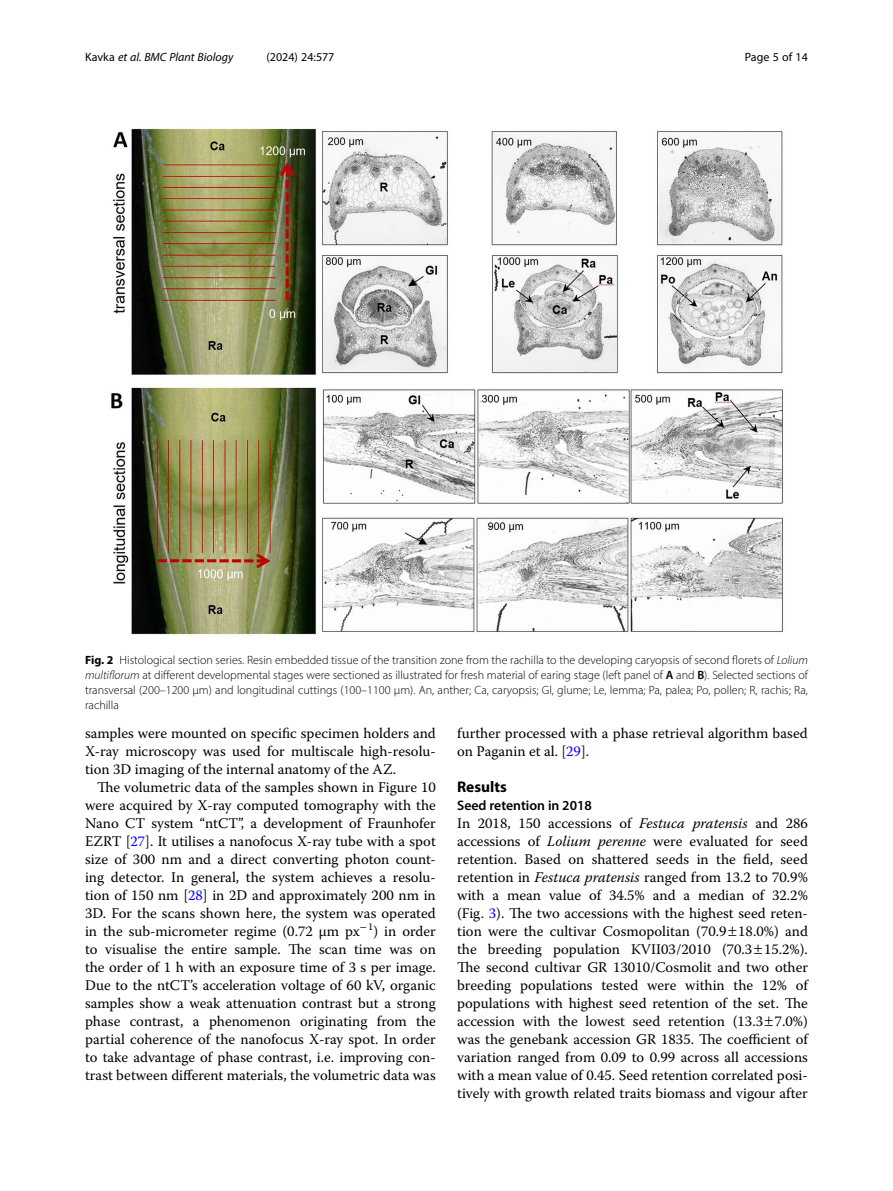
<style>
.page{position:relative;width:893px;height:1191px;background:#fff}
.page>*{position:absolute;margin:0;border:0;box-sizing:border-box;transform-origin:0 0}
.Head_1{font:700 15.45px "Myriad Pro";color:#000}
.Body_Text{font:14.7px/18px "Warnock Pro";color:#000;text-align:justify}
.Body_Text_Indent{font:14.7px/18px "Warnock Pro";color:#000;text-align:justify}
.Head_2_After_1{font:600 13.8px "Myriad Pro";color:#000}
.Figure_Caption{font:300 12px/15px "Myriad Pro";color:#000;text-align:justify}
.t1{font:italic 12px "Myriad Pro";color:#000}
.t2{font:12px "Myriad Pro";color:#000}
.s1{font-style:normal}
.s2{font-weight:700}
.s3{font-style:italic}
.s4{font-weight:600}
.s5{color:#00f}
</style>
<div class="page">
<img style="left:111px;top:128px;width:672px;height:507px">
<p class="t1" style="left:85px;top:50px;width:150px"><span class="s1">Kavka</span> et al. BMC Plant Biology</p>
<p class="t2" style="left:266px;top:50px;width:70px">(2024) 24:577</p>
<p class="t2" style="left:745px;top:50px;width:65px">Page 5 of 14</p>
<p class="Figure_Caption" style="left:85px;top:652px;width:724px"><span class="s2">Fig. 2</span> Histological section series. Resin embedded tissue of the transition zone from the rachilla to the developing caryopsis of second florets of <span class="s3">Lolium multiflorum</span> at different developmental stages were sectioned as illustrated for fresh material of earing stage (left panel of <span class="s4">A</span> and <span class="s4">B</span>). Selected sections of transversal (200–1200 μm) and longitudinal cuttings (100–1100 μm). An, anther; Ca, caryopsis; Gl, glume; Le, lemma; Pa, palea; Po, pollen; R, rachis; Ra, rachilla</p>
<p class="Body_Text" style="left:85px;top:724px;width:352px">samples were mounted on specific specimen holders and X-ray microscopy was used for multiscale high-resolu&shy;tion 3D imaging of the internal anatomy of the AZ.</p>
<p class="Body_Text_Indent" style="left:85px;top:778px;width:352px;text-indent:12px">The volumetric data of the samples shown in Figure 10 were acquired by X-ray computed tomography with the Nano CT system “ntCT”, a development of Fraunhofer EZRT [<span class="s5">27</span>]. It utilises a nanofocus X-ray tube with a spot size of 300 nm and a direct converting photon count&shy;ing detector. In general, the system achieves a resolu&shy;tion of 150 nm [<span class="s5">28</span>] in 2D and approximately 200 nm in 3D. For the scans shown here, the system was operated in the sub-micrometer regime (0.72 μm px<sup>−</sup><sup>1</sup>) in order to visualise the entire sample. The scan time was on the order of 1 h with an exposure time of 3 s per image.<br>Due to the ntCT’s acceleration voltage of 60 kV, organic samples show a weak attenuation contrast but a strong phase contrast, a phenomenon originating from the partial coherence of the nanofocus X-ray spot. In order to take advantage of phase contrast, i.e. improving con&shy;trast between different materials, the volumetric data was</p>
<p class="Body_Text_Indent" style="left:457px;top:724px;width:352px">further processed with a phase retrieval algorithm based on Paganin et al. [<span class="s5">29</span>].</p>
<p class="Head_1" style="left:457px;top:777px;width:51px">Results</p>
<p class="Head_2_After_1" style="left:457px;top:797px;width:136px">Seed retention in 2018</p>
<p class="Body_Text" style="left:457px;top:814px;width:352px">In 2018, 150 accessions of <span class="s3">Festuca pratensis</span> and 286 accessions of <span class="s3">Lolium perenne</span> were evaluated for seed retention. Based on shattered seeds in the field, seed retention in <span class="s3">Festuca pratensis</span> ranged from 13.2 to 70.9% with a mean value of 34.5% and a median of 32.2% (Fig. <span class="s5">3</span>). The two accessions with the highest seed reten&shy;tion were the cultivar Cosmopolitan (70.9 18.0%) and the breeding population KVII03/2010 (70.3 15.2%).<br>The second cultivar GR 13010/Cosmolit and two other breeding populations tested were within the 12% of populations with highest seed retention of the set. The accession with the lowest seed retention (13.3 7.0%) was the genebank accession GR 1835. The coefficient of variation ranged from 0.09 to 0.99 across all accessions with a mean value of 0.45. Seed retention correlated posi&shy;tively with growth related traits biomass and vigour after</p>
</div>
